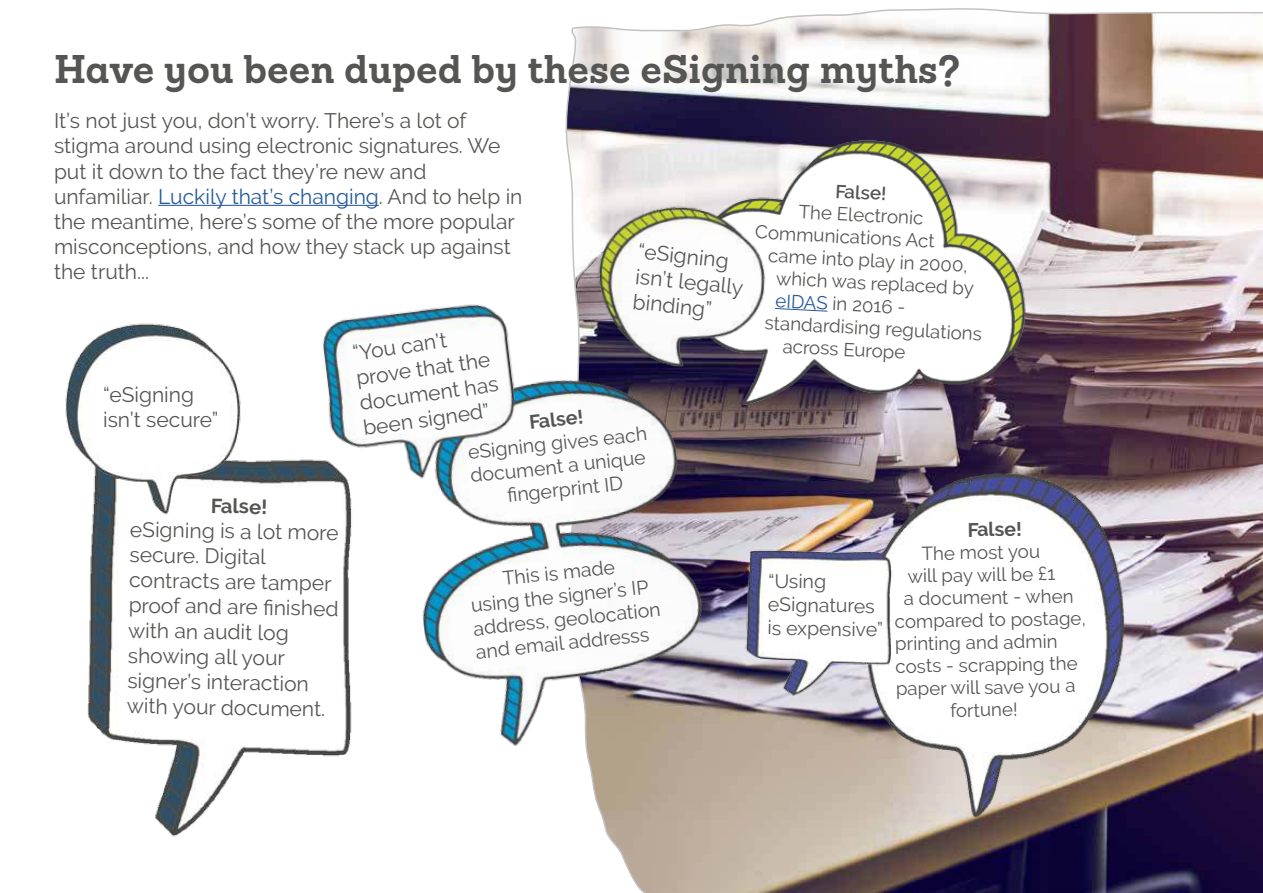
<style>
.page{position:relative;width:1263px;height:893px;background:#fff}
.page>*{position:absolute;margin:0;border:0;box-sizing:border-box;transform-origin:0 0}
.t1{font:700 39px "Sanchez";color:#555554}
.t2{font:21px/25.2px "Raleway";color:#555554}
.t3{font:700 20.25px "Raleway";color:#555554}
.t4{font:19.5px/23.4px "Raleway";color:#555554}
.t5{font:700 19.5px "Raleway";color:#555554}
.t6{font:18.75px "Raleway";color:#555554}
.t7{font:600 18.75px "Raleway";color:#555554}
.s1{color:#265a9b}
</style>
<div class="page">
<img style="left:565px;top:8px;width:698px;height:885px">
<img style="left:87px;top:459px;width:265px;height:378px">
<img style="left:65px;top:323px;width:182px;height:200px">
<img style="left:422px;top:353px;width:296px;height:406px">
<img style="left:307px;top:304px;width:229px;height:196px">
<img style="left:676px;top:132px;width:353px;height:281px">
<img style="left:583px;top:194px;width:197px;height:184px">
<svg style="left:774px;top:307px;width:54px;height:5px"></svg>
<img style="left:853px;top:459px;width:285px;height:375px">
<img style="left:739px;top:539px;width:164px;height:160px">
<hr style="left:158px;top:205px;width:221px;height:1px;background:#265a9b">
<h1 class="t1" style="left:54px;top:54px;width:908px">Have you been duped by these eSigning myths?</h1>
<p class="t2" style="left:54px;top:108px;width:470px">It’s not just you, don’t worry. There’s a lot of stigma around using electronic signatures. We put it down to the fact they’re new and unfamiliar. <span class="s1">Luckily that’s changing</span>. And to help in the meantime, here’s some of the more popular misconceptions, and how they stack up against the truth...</p>
<p class="t2" style="left:639px;top:241px;width:110px;rotate:6deg">“eSigning isn’t legally binding”</p>
<p class="t2" style="left:103px;top:383px;width:117px">“eSigning isn’t secure”</p>
<p class="t3" style="left:211px;top:498px;width:58px;rotate:1deg">False!</p>
<p class="t2" style="left:130px;top:519px;width:211px;rotate:1deg">eSigning is a lot more secure. Digital contracts are tamper proof and are fi nished with an audit log showing all your signer’s interaction with your document.</p>
<p class="t2" style="left:351px;top:343px;width:141px;rotate:-8deg">“You can’t prove that the document has been signed”</p>
<p class="t5" style="left:529px;top:415px;width:56px;rotate:-6deg">False!</p>
<p class="t4" style="left:467px;top:442px;width:182px;text-align:center;rotate:-6deg">eSigning gives each document a unique fi ngerprint ID</p>
<p class="t4" style="left:467px;top:572px;width:190px;text-indent:34px;rotate:-6deg">This is made using the signer’s IP address, geolocation and email addresss</p>
<p class="t7" style="left:836px;top:180px;width:53px;rotate:3deg">False!</p>
<p class="t6" style="left:799px;top:204px;width:126px;rotate:3deg">The Electronic</p>
<p class="t6" style="left:755px;top:225px;width:181px;rotate:3deg">Communications Act</p>
<p class="t6" style="left:769px;top:248px;width:201px;rotate:3deg">came into play in 2000,</p>
<p class="t6" style="left:776px;top:271px;width:199px;rotate:3deg">which was replaced by</p>
<p class="t6" style="left:776px;top:293px;width:132px;rotate:3deg"><span class="s1">eIDAS</span> in 2016 -</p>
<p class="t6" style="left:765px;top:315px;width:219px;rotate:3deg">standardising regulations</p>
<p class="t6" style="left:783px;top:339px;width:124px;rotate:3deg">across Europe</p>
<p class="t4" style="left:768px;top:571px;width:117px;rotate:1deg">“Using eSignatures is expensive”</p>
<p class="t5" style="left:967px;top:522px;width:56px;rotate:-1deg">False!</p>
<p class="t6" style="left:921px;top:546px;width:120px;rotate:-1deg">The most you</p>
<p class="t6" style="left:908px;top:569px;width:149px;rotate:-1deg">will pay will be £1</p>
<p class="t6" style="left:904px;top:591px;width:171px;rotate:-1deg">a document - when</p>
<p class="t6" style="left:894px;top:614px;width:193px;rotate:-1deg">compared to postage,</p>
<p class="t6" style="left:895px;top:637px;width:164px;rotate:-1deg">printing and admin</p>
<p class="t6" style="left:895px;top:659px;width:184px;rotate:-1deg">costs - scrapping the</p>
<p class="t6" style="left:896px;top:682px;width:181px;rotate:-1deg">paper will save you a</p>
<p class="t6" style="left:950px;top:703px;width:69px;rotate:-1deg">fortune!</p>
</div>
